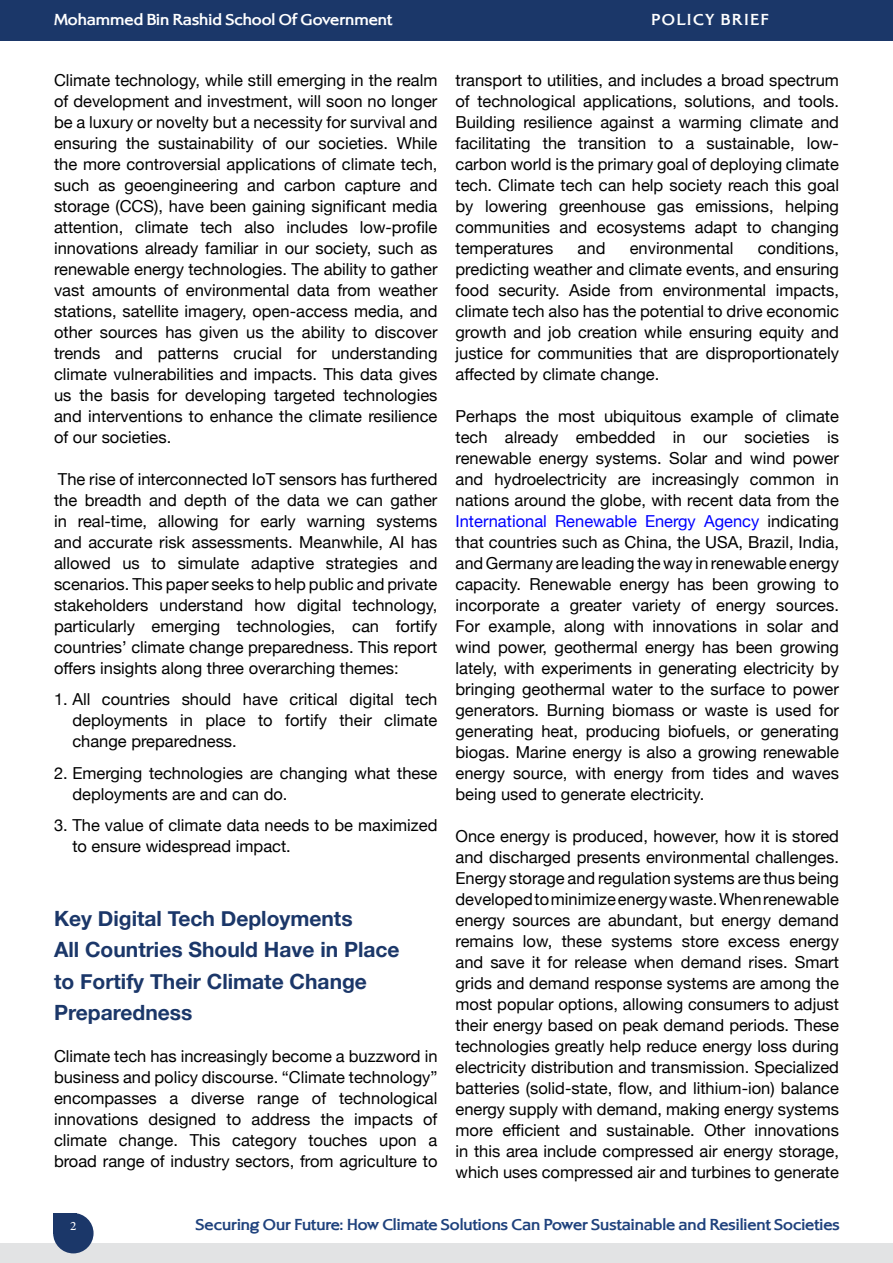
<style>
.page{position:relative;width:893px;height:1263px;background:#fff}
.page>*{position:absolute;margin:0;border:0;box-sizing:border-box;transform-origin:0 0}
.t1{font:700 21px/31.5px "Helvetica Neue";color:#1b3769}
.t2{font:18px "Adobe Arabic";color:#fff}
.t3{font:16.5px/21px "Helvetica Neue";color:#000;text-align:justify}
.t4{font:700 16.5px "Alexon";color:#1f427d}
.t5{font:700 16.5px "Alexon";color:#fff}
.t6{font:700 16.5px "Alexon";letter-spacing:.1em;color:#fff}
.s1{color:#00f}
</style>
<div class="page">
<div style="left:53px;top:1213px;width:24px;height:20px;background:#1b3769"></div>
<div style="left:0;top:1244px;width:893px;height:19px;background:#e2e3e4"></div>
<div style="left:53px;top:1213px;width:41px;height:40px;background:#1b3769;border-radius:50%"></div>
<div style="left:0;top:0;width:893px;height:40px;background:#1b3769"></div>
<p class="t5" style="left:54px;top:9px;width:340px">Mohammed Bin Rashid School Of Government</p>
<p class="t6" style="left:651px;top:9px;width:119px">POLICY BRIEF</p>
<p class="t3" style="left:54px;top:70px;width:385px">Climate technology, while still emerging in the realm of development and investment, will soon no longer be a luxury or novelty but a necessity for survival and ensuring the sustainability of our societies. While the more controversial applications of climate tech, such as geoengineering and carbon capture and storage (CCS), have been gaining significant media attention, climate tech also includes low-profile innovations already familiar in our society, such as renewable energy technologies. The ability to gather vast amounts of environmental data from weather stations, satellite imagery, open-access media, and other sources has given us the ability to discover trends and patterns crucial for understanding climate vulnerabilities and impacts. This data gives us the basis for developing targeted technologies and interventions to enhance the climate resilience of our societies.</p>
<p class="t3" style="left:54px;top:469px;width:385px">The rise of interconnected IoT sensors has furthered the breadth and depth of the data we can gather in real-time, allowing for early warning systems and accurate risk assessments. Meanwhile, AI has allowed us to simulate adaptive strategies and scenarios. This paper seeks to help public and private stakeholders understand how digital technology, particularly emerging technologies, can fortify countries’ climate change preparedness. This report offers insights along three overarching themes:</p>
<p class="t3" style="left:72px;top:690px;width:367px;text-indent:-18px">1. All countries should have critical digital tech deployments in place to fortify their climate change preparedness.</p>
<p class="t3" style="left:72px;top:763px;width:367px;text-indent:-18px">2. Emerging technologies are changing what these deployments are and can do.</p>
<p class="t3" style="left:72px;top:816px;width:367px;text-indent:-18px">3. The value of climate data needs to be maximized to ensure widespread impact.</p>
<p class="t1" style="left:54px;top:903px;width:347px">Key Digital Tech Deployments<br>All Countries Should Have in Place to Fortify Their Climate Change<br>Preparedness</p>
<p class="t3" style="left:54px;top:1047px;width:385px">Climate tech has increasingly become a buzzword in business and policy discourse. “Climate technology” encompasses a diverse range of technological innovations designed to address the impacts of climate change. This category touches upon a broad range of industry sectors, from agriculture to</p>
<p class="t3" style="left:455px;top:70px;width:385px">transport to utilities, and includes a broad spectrum of technological applications, solutions, and tools.<br>Building resilience against a warming climate and facilitating the transition to a sustainable, low&shy;carbon world is the primary goal of deploying climate tech. Climate tech can help society reach this goal by lowering greenhouse gas emissions, helping communities and ecosystems adapt to changing temperatures</p>
<p class="t3" style="left:455px;top:238px;width:385px;text-indent:302px">conditions, predicting weather and climate events, and ensuring food security. Aside from environmental impacts, climate tech also has the potential to drive economic growth and job creation while ensuring equity and justice for communities that are disproportionately affected by climate change.</p>
<p class="t3" style="left:455px;top:406px;width:385px">Perhaps the most ubiquitous example of climate tech already embedded in our societies is renewable energy systems. Solar and wind power and hydroelectricity are increasingly common in nations around the globe, with recent data from the <span class="s1">International Renewable Energy Agency</span> indicating that countries such as China, the USA, Brazil, India, and Germany are leading the way in renewable energy capacity. Renewable energy has been growing to incorporate a greater variety of energy sources.<br>For example, along with innovations in solar and wind power, geothermal energy has been growing lately, with experiments in generating electricity by bringing geothermal water to the surface to power generators. Burning biomass or waste is used for generating heat, producing biofuels, or generating biogas. Marine energy is also a growing renewable energy source, with energy from tides and waves being used to generate electricity.</p>
<p class="t3" style="left:455px;top:826px;width:385px">Once energy is produced, however, how it is stored and discharged presents environmental challenges.<br>Energy storage and regulation systems are thus being developed to minimize energy waste. When renewable energy sources are abundant, but energy demand remains low, these systems store excess energy and save it for release when demand rises. Smart grids and demand response systems are among the most popular options, allowing consumers to adjust their energy based on peak demand periods. These technologies greatly help reduce energy loss during electricity distribution and transmission. Specialized batteries (solid-state, flow, and lithium-ion) balance energy supply with demand, making energy systems more efficient and sustainable. Other innovations in this area include compressed air energy storage, which uses compressed air and turbines to generate</p>
<p class="t3" style="left:578px;top:238px;width:29px">and</p>
<p class="t3" style="left:630px;top:238px;width:105px">environmental</p>
<p class="t2" style="left:70px;top:1213px;width:8px">2</p>
<p class="t4" style="left:196px;top:1213px;width:646px">Securing Our Future: How Climate Solutions Can Power Sustainable and Resilient Societies</p>
</div>
